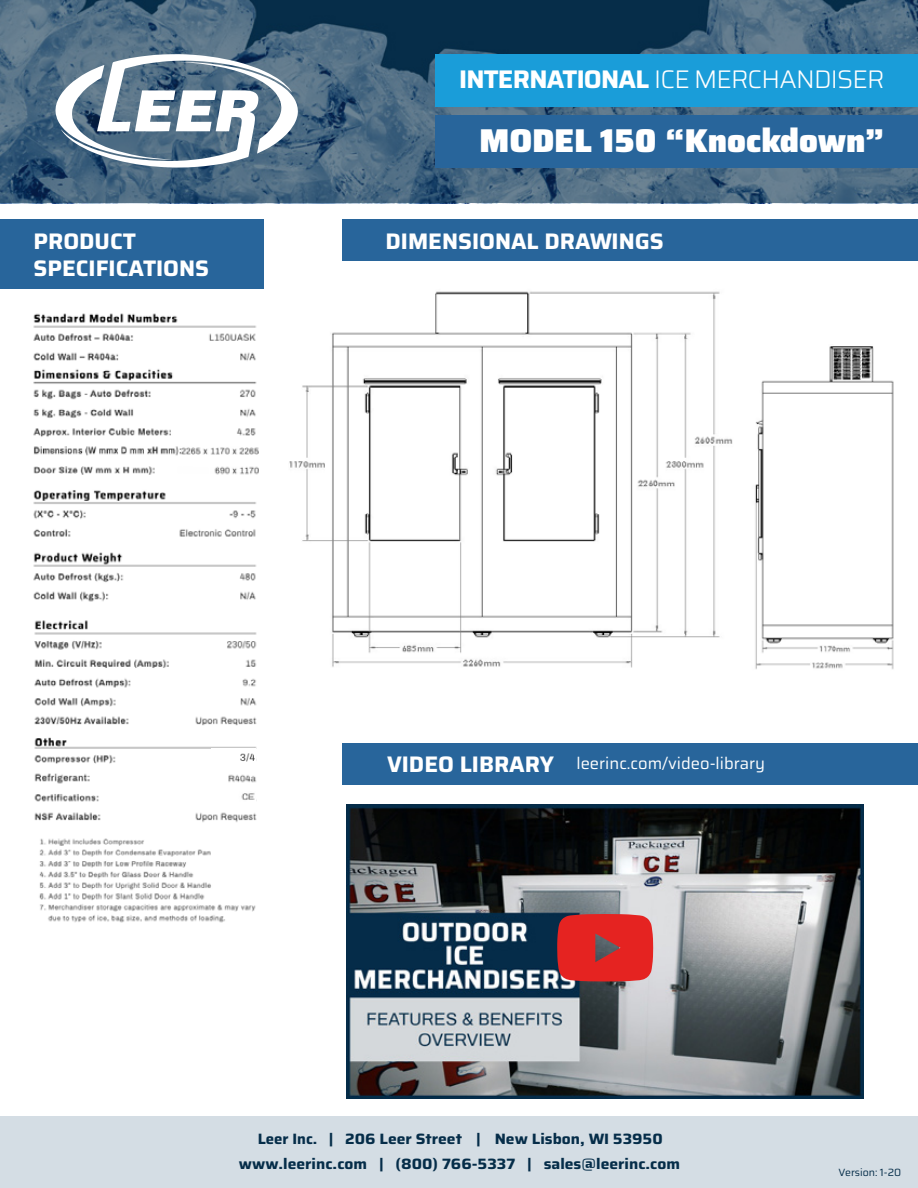
<style>
.page{position:relative;width:918px;height:1188px;background:#fff}
.page>*{position:absolute;margin:0;border:0;box-sizing:border-box;transform-origin:0 0}
.t1{font:900 33px "Saira";color:#fff}
.t2{font:300 25.5px "Saira";letter-spacing:-.03em;color:#fff}
.t3{font:700 22.5px "Saira";color:#fff}
.t4{font:16.5px "Saira";color:#fff}
.t5{font:700 15px/25.5px "Saira";color:#052d49;text-align:center}
.t6{font:10.5px "Saira";color:#052d49}
.s1{font-weight:700}
.s2{font-weight:700;font-size:22.5px}
</style>
<div class="page">
<svg style="left:0;top:0;width:918px;height:203px;background:#3d5d76"></svg>
<div style="left:342px;top:219px;width:576px;height:42px;background:#28659b"></div>
<div style="left:0;top:219px;width:264px;height:70px;background:#28659b"></div>
<div style="left:0;top:1117px;width:918px;height:71px;background:#d4dde4"></div>
<svg style="left:55px;top:54px;width:243px;height:114px"></svg>
<div style="left:435px;top:54px;width:483px;height:53px;background:#1a9dd9"></div>
<div style="left:435px;top:115px;width:483px;height:53px;background:#28659b"></div>
<img style="left:346px;top:804px;width:518px;height:295px">
<img style="left:289px;top:291px;width:444px;height:377px">
<img style="left:755px;top:346px;width:139px;height:324px">
<div style="left:342px;top:743px;width:576px;height:42px;background:#28659b"></div>
<img style="left:33px;top:313px;width:224px;height:289px">
<img style="left:166px;top:444px;width:93px;height:37px">
<img style="left:34px;top:620px;width:223px;height:303px">
<div style="left:212px;top:790px;width:44px;height:15px;background:#fff"></div>
<div style="left:212px;top:749px;width:44px;height:15px;background:#fff"></div>
<img style="left:240px;top:753px;width:15px;height:9px">
<img style="left:241px;top:793px;width:14px;height:7px">
<img style="left:33px;top:444px;width:147px;height:16px">
<svg style="left:557px;top:914px;width:96px;height:68px;background:#73818b"></svg>
<h2 class="t2" style="left:459px;top:58px;width:427px"><span class="s1">INTERNATIONAL</span> ICE MERCHANDISER</h2>
<h1 class="t1" style="left:480px;top:114px;width:406px">MODEL 150 “Knockdown”</h1>
<h3 class="t3" style="left:33px;top:223px;width:104px">PRODUCT</h3>
<h3 class="t3" style="left:386px;top:223px;width:280px">DIMENSIONAL DRAWINGS</h3>
<h3 class="t3" style="left:33px;top:250px;width:177px">SPECIFICATIONS</h3>
<p class="t4" style="left:387px;top:750px;width:379px"><span class="s2">VIDEO LIBRARY</span> leerinc.com/video-library</p>
<p class="t5" style="left:239px;top:1126px;width:443px">Leer Inc. | 206 Leer Street | New Lisbon, WI 53950 www.leerinc.com | (800) 766-5337 | sales@leerinc.com</p>
<p class="t6" style="left:839px;top:1164px;width:64px">Version: 1-20</p>
</div>
